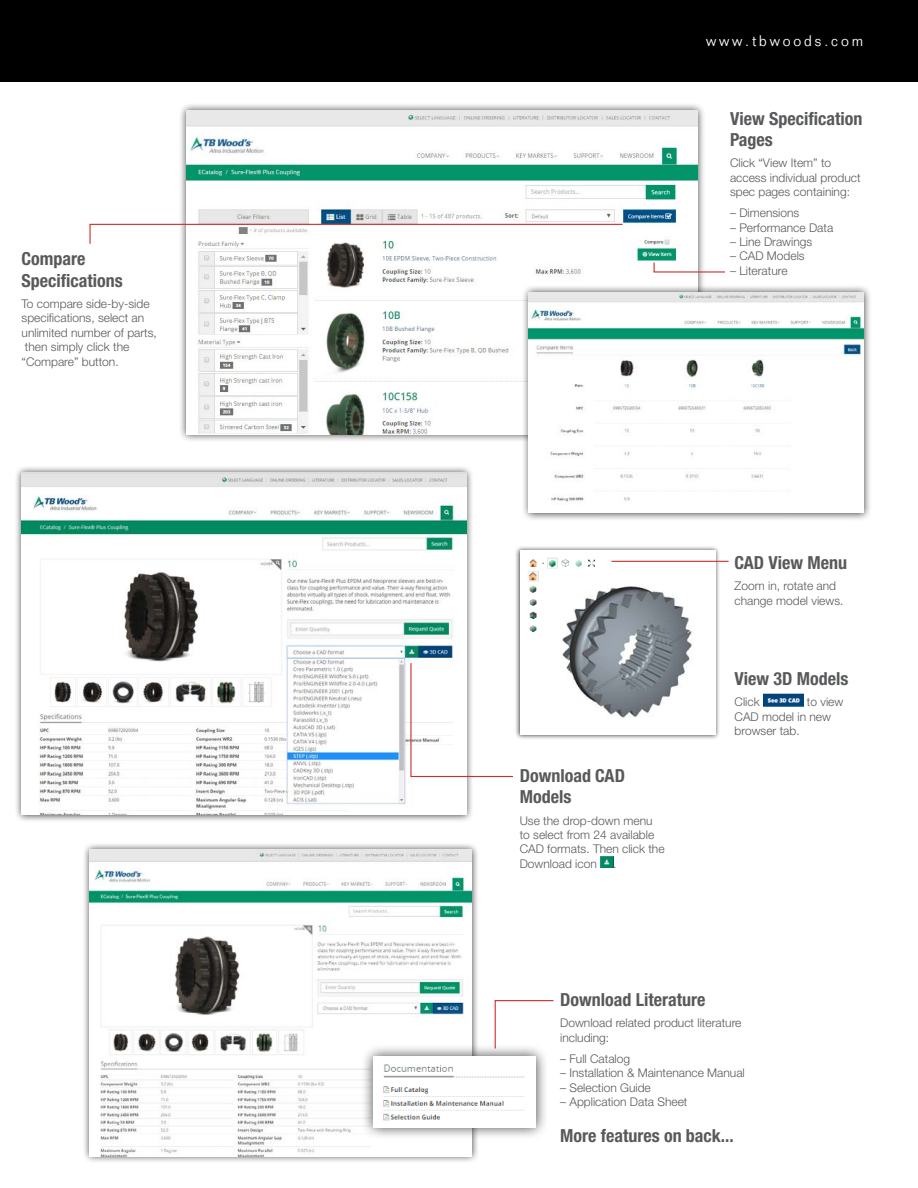
<style>
.page{position:relative;width:918px;height:1188px;background:#fff}
.page>*{position:absolute;margin:0;border:0;box-sizing:border-box;transform-origin:0 0}
.t1{font:700 condensed 18px/21.6px "Helvetica Neue LT Std";color:#58595b}
.t2{font:300 15px "Folio Std";letter-spacing:.2em;color:#fff;scale:.94 1}
.t3{font:300 12px/14.4px "Helvetica Neue LT Std";color:#58595b}
</style>
<div class="page">
<div style="left:179px;top:102px;width:527px;height:341px;background:#000;opacity:.75"></div>
<img style="left:187px;top:110px;width:511px;height:325px">
<div style="left:0;top:0;width:918px;height:82px;background:#000"></div>
<svg style="left:600px;top:856px;width:13px;height:12px"></svg>
<div style="left:14px;top:465px;width:460px;height:357px;background:#000;opacity:.75"></div>
<img style="left:22px;top:472px;width:445px;height:343px">
<svg style="left:410px;top:662px;width:103px;height:116px"></svg>
<img style="left:763px;top:694px;width:41px;height:12px">
<div style="left:521px;top:284px;width:351px;height:237px;background:#000;opacity:.75"></div>
<img style="left:529px;top:292px;width:335px;height:221px">
<svg style="left:89px;top:223px;width:535px;height:22px"></svg>
<svg style="left:494px;top:1000px;width:60px;height:43px"></svg>
<svg style="left:653px;top:261px;width:72px;height:12px"></svg>
<div style="left:514px;top:545px;width:207px;height:195px;background:#000;opacity:.75"></div>
<div style="left:520px;top:550px;width:196px;height:185px;background:#fff"></div>
<img style="left:562px;top:586px;width:130px;height:132px">
<div style="left:82px;top:842px;width:397px;height:322px;background:#000;opacity:.75"></div>
<img style="left:89px;top:850px;width:383px;height:306px">
<div style="left:361px;top:1043px;width:188px;height:97px;background:#000;opacity:.75"></div>
<img style="left:374px;top:1056px;width:162px;height:72px">
<img style="left:528px;top:558px;width:67px;height:74px">
<hr style="left:611px;top:561px;width:118px;height:1px;background:#cb302d">
<p class="t1" style="left:22px;top:248px;width:65px">Compare</p>
<p class="t1" style="left:22px;top:269px;width:103px">Specifications</p>
<p class="t3" style="left:22px;top:296px;width:137px">To compare side-by-side specifications, select an unlimited number of parts, then simply click the “Compare” button.</p>
<p class="t2" style="left:706px;top:32px;width:169px">www.tbwoods.com</p>
<p class="t1" style="left:730px;top:107px;width:134px">View Specification<br>Pages</p>
<p class="t3" style="left:730px;top:156px;width:132px">Click “View Item” to access individual product spec pages containing:</p>
<p class="t3" style="left:730px;top:205px;width:71px">– Dimensions</p>
<p class="t3" style="left:730px;top:220px;width:105px">– Performance Data</p>
<p class="t3" style="left:730px;top:234px;width:84px">– Line Drawings</p>
<p class="t3" style="left:730px;top:249px;width:76px">– CAD Models</p>
<p class="t3" style="left:730px;top:263px;width:59px">– Literature</p>
<p class="t1" style="left:735px;top:552px;width:114px">CAD View Menu</p>
<p class="t3" style="left:735px;top:578px;width:110px">Zoom in, rotate and change model views.</p>
<p class="t1" style="left:520px;top:764px;width:107px">Download CAD<br>Models</p>
<p class="t3" style="left:520px;top:813px;width:146px">Use the drop-down menu to select from 24 available<br>CAD formats. Then click the<br>Download icon</p>
<p class="t3" style="left:613px;top:856px;width:5px">.</p>
<p class="t1" style="left:735px;top:667px;width:115px">View 3D Models</p>
<p class="t3" style="left:735px;top:694px;width:27px">Click</p>
<p class="t3" style="left:735px;top:694px;width:110px;text-indent:72px">to view<br>CAD model in new browser tab.</p>
<p class="t1" style="left:560px;top:989px;width:147px">Download Literature</p>
<p class="t3" style="left:560px;top:1016px;width:183px">Download related product literature including:</p>
<p class="t3" style="left:560px;top:1051px;width:72px">– Full Catalog</p>
<p class="t3" style="left:560px;top:1066px;width:186px">– Installation &amp; Maintenance Manual</p>
<p class="t3" style="left:560px;top:1080px;width:92px">– Selection Guide</p>
<p class="t3" style="left:560px;top:1094px;width:129px">– Application Data Sheet</p>
<p class="t1" style="left:560px;top:1125px;width:175px">More features on back...</p>
</div>
